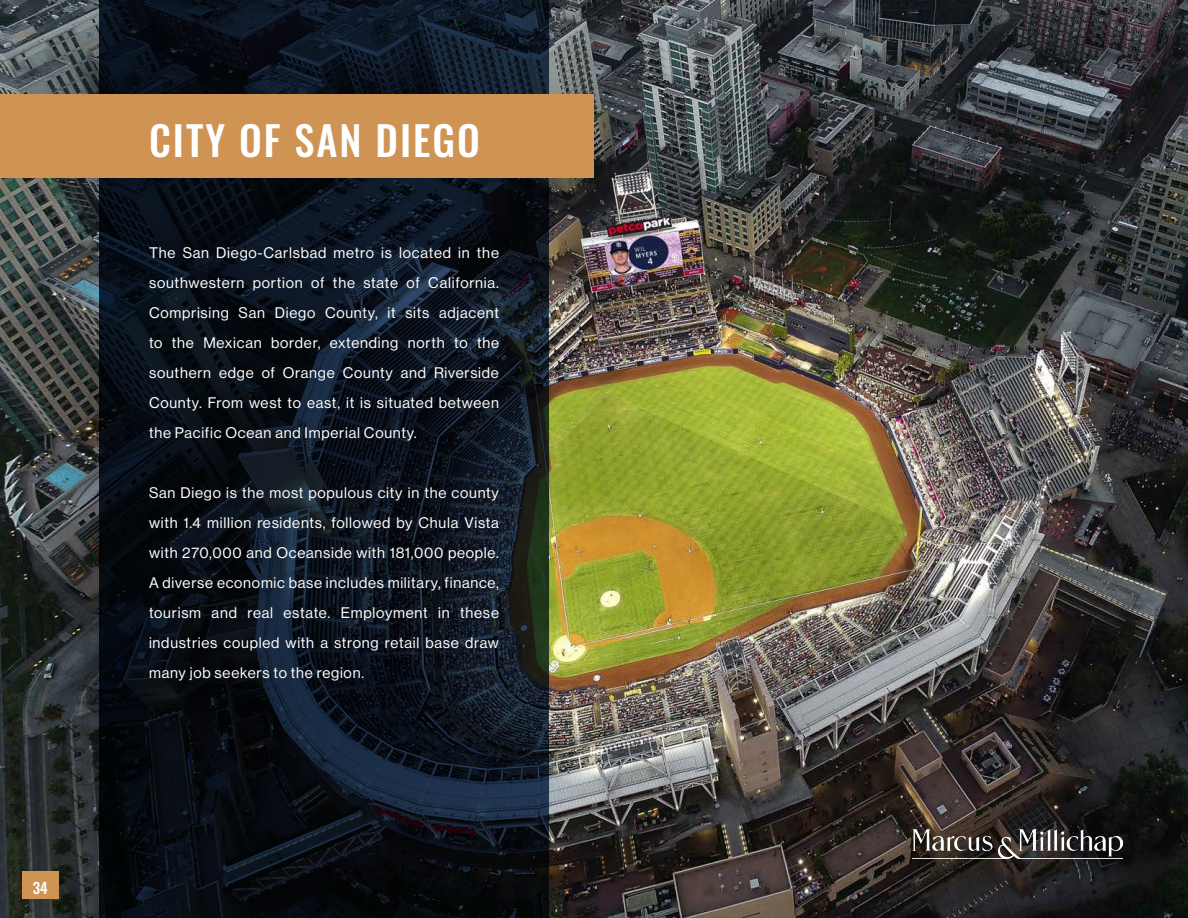
<style>
.page{position:relative;width:1188px;height:918px;background:#fff}
.page>*{position:absolute;margin:0;border:0;box-sizing:border-box;transform-origin:0 0}
.t1{font:500 40.5px "Oswald";letter-spacing:.05em;color:#fff}
.t2{font:15px/30px "N Haas Grotesk DS Pro 55 Rg";letter-spacing:.05em;color:#fff;text-align:justify}
.t3{font:500 15px "Oswald";color:#fff}
</style>
<div class="page">
<img style="left:0;top:0;width:1188px;height:918px">
<svg style="left:100px;top:0;width:448px;height:918px;background:#0c131c"></svg>
<div style="left:0;top:94px;width:594px;height:84px;background:#cf9354"></div>
<img style="left:913px;top:830px;width:210px;height:29px">
<div style="left:22px;top:872px;width:36px;height:27px;background:#cf9354"></div>
<p class="t3" style="left:33px;top:880px;width:17px">34</p>
<p class="t1" style="left:149px;top:120px;width:333px">CITY OF SAN DIEGO</p>
<p class="t2" style="left:149px;top:237px;width:352px">The San Diego-Carlsbad metro is located in the southwestern portion of the state of California.<br>Comprising San Diego County, it sits adjacent to the Mexican border, extending north to the southern edge of Orange County and Riverside County. From west to east, it is situated between the Pacific Ocean and Imperial County.</p>
<p class="t2" style="left:149px;top:477px;width:351px">San Diego is the most populous city in the county with 1.4 million residents, followed by Chula Vista with 270,000 and Oceanside with 181,000 people.<br>A diverse economic base includes military, finance, tourism and real estate. Employment in these industries coupled with a strong retail base draw many job seekers to the region.</p>
</div>
